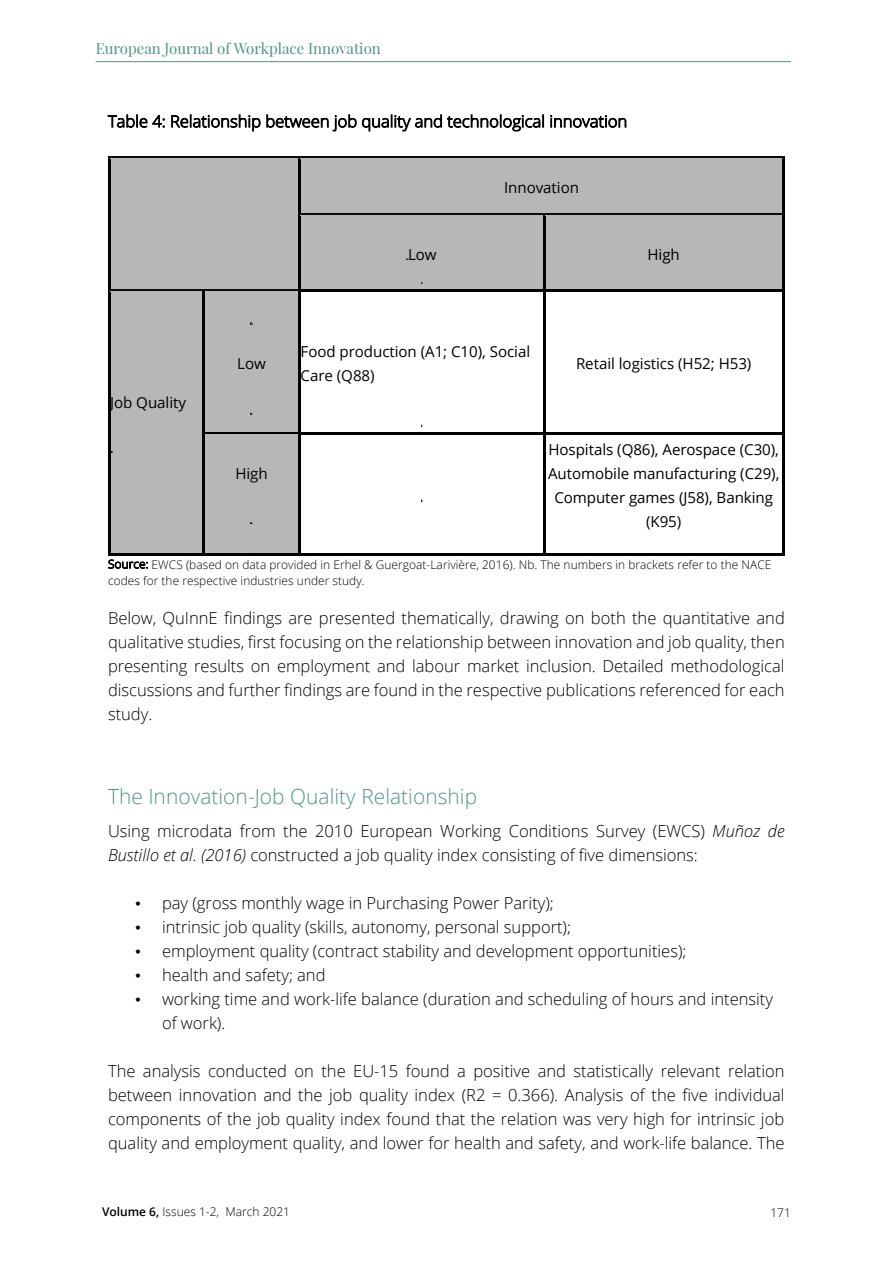
<style>
.page{position:relative;width:893px;height:1263px;background:#fff}
.page>*{position:absolute;margin:0;border:0;box-sizing:border-box;transform-origin:0 0}
.t1{font:300 20.85px "Open Sans";letter-spacing:.005em;color:#509487}
.t2{font:300 16.5px/24px "Open Sans";color:#000;text-align:justify}
.t3{font:300 16.2px "Open Sans";color:#000}
.t4{font:15.15px/24px "Open Sans";letter-spacing:-.005em;color:#000}
.t5{font:15px "Playfair Display";color:#519386}
.t6{font:300 12px "Open Sans";color:#000}
.t7{font:300 11.85px/16.2px "Open Sans";letter-spacing:.005em;color:#000}
.s1{font-size:11.7px}
.s2{font-style:italic}
.s3{font-family:"Times New Roman";font-weight:400}
.s4{font-weight:600}
</style>
<div class="page">
<hr style="left:96px;top:61px;width:695px;height:1px;background:#519386">
<div style="left:110px;top:158px;width:188px;height:131px;background:#b7b7b7"></div>
<div style="left:301px;top:158px;width:481px;height:55px;background:#b7b7b7"></div>
<hr style="left:110px;top:156px;width:188px;height:2px;background:#0c0c0c">
<hr style="left:301px;top:156px;width:481px;height:2px;background:#0c0c0c">
<hr style="left:108px;top:159px;width:2px;height:54px;background:#000">
<hr style="left:298px;top:159px;width:3px;height:54px;background:#000">
<hr style="left:782px;top:159px;width:2px;height:54px;background:#000">
<div style="left:301px;top:216px;width:242px;height:24px;background:#b7b7b7"></div>
<div style="left:301px;top:240px;width:242px;height:24px;background:#b7b7b7"></div>
<div style="left:301px;top:264px;width:242px;height:24px;background:#b7b7b7"></div>
<div style="left:545px;top:215px;width:237px;height:74px;background:#b7b7b7"></div>
<hr style="left:301px;top:213px;width:242px;height:2px;background:#0a0a0a">
<hr style="left:301px;top:215px;width:242px;height:1px;background:#b7b7b7">
<hr style="left:545px;top:213px;width:237px;height:2px;background:#0a0a0a">
<hr style="left:108px;top:216px;width:2px;height:73px;background:#000">
<hr style="left:300px;top:288px;width:244px;height:1px;background:#b7b7b7">
<hr style="left:298px;top:216px;width:3px;height:73px;background:#000">
<hr style="left:543px;top:216px;width:2px;height:73px;background:#000">
<hr style="left:782px;top:216px;width:2px;height:73px;background:#000">
<div style="left:110px;top:292px;width:93px;height:261px;background:#b7b7b7"></div>
<div style="left:205px;top:292px;width:93px;height:140px;background:#b7b7b7"></div>
<hr style="left:110px;top:289px;width:93px;height:3px;background:#0a0a0a">
<hr style="left:205px;top:289px;width:93px;height:3px;background:#0a0a0a">
<svg style="left:298px;top:289px;width:3px;height:4px"></svg>
<hr style="left:301px;top:289px;width:242px;height:3px;background:#000">
<hr style="left:545px;top:289px;width:237px;height:3px;background:#000">
<hr style="left:108px;top:293px;width:2px;height:139px;background:#000">
<hr style="left:203px;top:293px;width:2px;height:139px;background:#000">
<hr style="left:298px;top:293px;width:3px;height:139px;background:#000">
<hr style="left:543px;top:293px;width:2px;height:139px;background:#000">
<hr style="left:782px;top:293px;width:2px;height:139px;background:#000">
<div style="left:205px;top:434px;width:93px;height:119px;background:#b7b7b7"></div>
<hr style="left:205px;top:432px;width:93px;height:2px;background:#000">
<hr style="left:301px;top:432px;width:242px;height:2px;background:#000">
<hr style="left:545px;top:432px;width:237px;height:2px;background:#000">
<hr style="left:108px;top:435px;width:2px;height:119px;background:#000">
<hr style="left:110px;top:554px;width:93px;height:2px;background:#000">
<hr style="left:204px;top:553px;width:96px;height:1px;background:#b7b7b7">
<hr style="left:203px;top:435px;width:2px;height:119px;background:#000">
<hr style="left:205px;top:554px;width:93px;height:2px;background:#000">
<hr style="left:298px;top:435px;width:3px;height:119px;background:#000">
<hr style="left:301px;top:554px;width:242px;height:2px;background:#000">
<hr style="left:543px;top:435px;width:2px;height:119px;background:#000">
<hr style="left:545px;top:554px;width:237px;height:2px;background:#000">
<hr style="left:782px;top:435px;width:2px;height:119px;background:#000">
<p class="t5" style="left:96px;top:39px;width:287px">European Journal of Workplace Innovation</p>
<p class="t3" style="left:108px;top:110px;width:521px">Table 4: Relationship between job quality and technological innovation</p>
<p class="t4" style="left:504px;top:175px;width:76px">Innovation</p>
<p class="t4" style="left:110px;top:390px;width:77px">Job Quality</p>
<p class="t4" style="left:237px;top:351px;width:30px">Low</p>
<p class="t4" style="left:408px;top:242px;width:30px">Low</p>
<p class="t4" style="left:648px;top:242px;width:34px">High</p>
<p class="t4" style="left:301px;top:339px;width:231px">Food production (A1; C10), Social<br>Care (Q88)</p>
<p class="t4" style="left:576px;top:351px;width:177px">Retail logistics (H52; H53)</p>
<p class="t4" style="left:548px;top:437px;width:233px;text-align:center">Hospitals (Q86), Aerospace (C30),<br>Automobile manufacturing (C29),<br>Computer games (J58), Banking (K95)</p>
<p class="t7" style="left:108px;top:556px;width:665px"><span class="s1">Source:</span> EWCS (based on data provided in Erhel &amp; Guergoat-Larivière, 2016). Nb. The numbers in brackets refer to the NACE codes for the respective industries under study.</p>
<p class="t2" style="left:108px;top:606px;width:678px">Below, QuInnE findings are presented thematically, drawing on both the quantitative and qualitative studies, first focusing on the relationship between innovation and job quality, then presenting results on employment and labour market inclusion. Detailed methodological discussions and further findings are found in the respective publications referenced for each study.</p>
<p class="t4" style="left:235px;top:461px;width:34px">High</p>
<p class="t1" style="left:108px;top:782px;width:371px">The Innovation-Job Quality Relationship</p>
<p class="t2" style="left:108px;top:818px;width:678px">Using microdata from the 2010 European Working Conditions Survey (EWCS) <span class="s2">Muñoz de<br>Bustillo et al. (2016)</span> constructed a job quality index consisting of five dimensions:</p>
<p class="t2" style="left:135px;top:891px;width:420px"><span class="s3">•</span> pay (gross monthly wage in Purchasing Power Parity);</p>
<p class="t2" style="left:135px;top:915px;width:437px"><span class="s3">•</span> intrinsic job quality (skills, autonomy, personal support);</p>
<p class="t2" style="left:135px;top:939px;width:553px"><span class="s3">•</span> employment quality (contract stability and development opportunities);</p>
<p class="t2" style="left:135px;top:963px;width:192px"><span class="s3">•</span> health and safety; and</p>
<p class="t2" style="left:162px;top:987px;width:612px;text-indent:-27px"><span class="s3">•</span> working time and work-life balance (duration and scheduling of hours and intensity of work).</p>
<p class="t2" style="left:108px;top:1059px;width:678px">The analysis conducted on the EU-15 found a positive and statistically relevant relation between innovation and the job quality index (R2 = 0.366). Analysis of the five individual components of the job quality index found that the relation was very high for intrinsic job quality and employment quality, and lower for health and safety, and work-life balance. The</p>
<p class="t6" style="left:102px;top:1203px;width:190px"><span class="s4">Volume 6,</span> Issues 1-2, March 2021</p>
<p class="t6" style="left:770px;top:1204px;width:22px">171</p>
</div>
